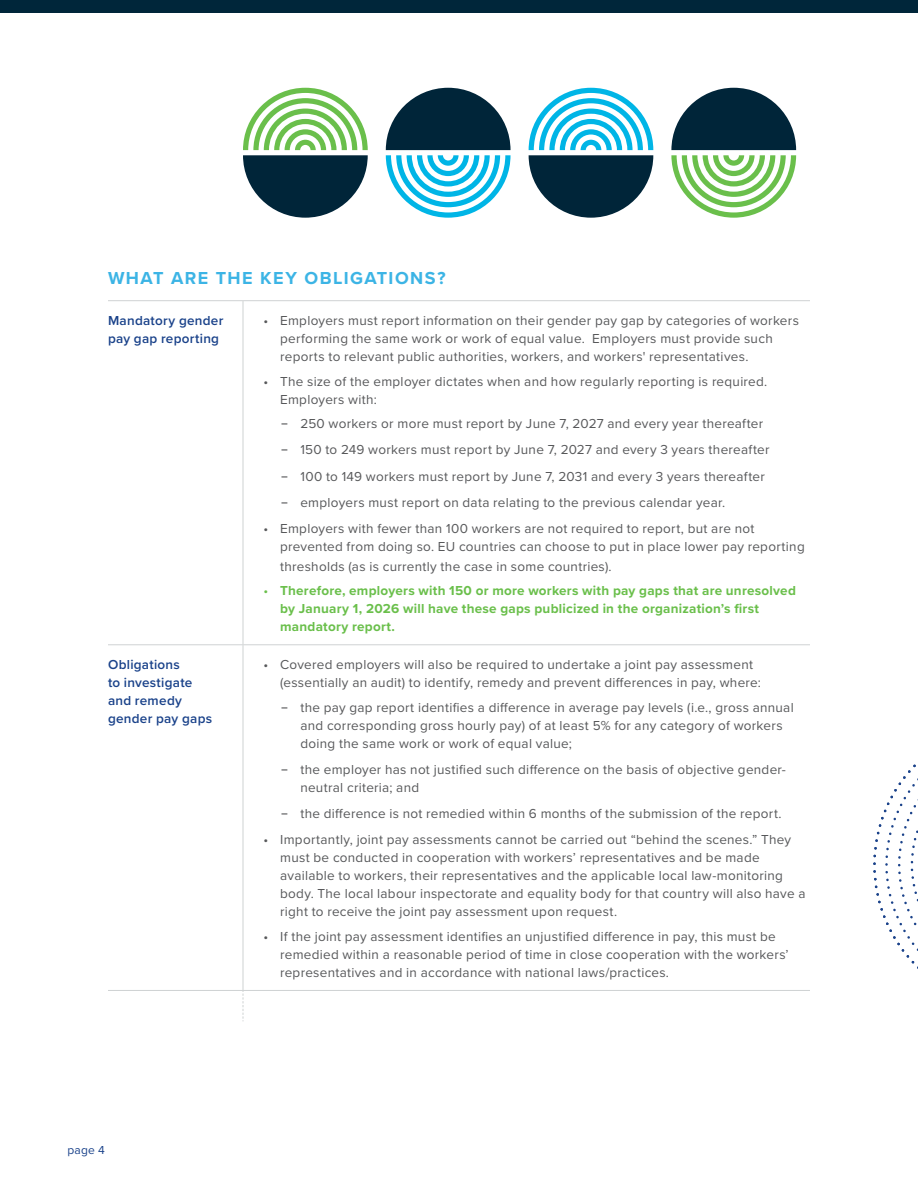
<style>
.page{position:relative;width:918px;height:1188px;background:#fff}
.page>*{position:absolute;margin:0;border:0;box-sizing:border-box;transform-origin:0 0}
.SUBHEAD{font:700 18px "Proxima Nova";letter-spacing:.085em;color:#3cb4e5}
.t1{font:13.5px/18px "Proxima Nova";letter-spacing:.02em;color:#57585a}
.t2{font:700 13.5px/18px "Proxima Nova";letter-spacing:.02em;color:#6abf4b}
.Body_Copy{font:600 13.5px/18px "Proxima Nova";letter-spacing:.02em;color:#1a428a}
.t3{font:12px "Proxima Nova";color:#1a428a}
.s1{font-family:"Merriweather"}
.s2{font-weight:400}
</style>
<div class="page">
<div style="left:0;top:0;width:918px;height:14px;background:#00263a"></div>
<hr style="left:108px;top:300px;width:135px;height:1px;background:#cfd2d3">
<hr style="left:243px;top:300px;width:567px;height:1px;background:#cfd2d3">
<hr style="left:243px;top:301px;width:1px;height:343px;background:#cfd2d3">
<hr style="left:108px;top:644px;width:135px;height:1px;background:#cfd2d3">
<hr style="left:243px;top:644px;width:567px;height:1px;background:#cfd2d3">
<hr style="left:243px;top:645px;width:1px;height:345px;background:#cfd2d3">
<hr style="left:108px;top:990px;width:135px;height:1px;background:#cfd2d3">
<hr style="left:243px;top:990px;width:567px;height:1px;background:#cfd2d3">
<svg style="left:243px;top:991px;width:1px;height:30px"></svg>
<svg style="left:386px;top:88px;width:125px;height:130px"></svg>
<svg style="left:671px;top:88px;width:125px;height:130px"></svg>
<svg style="left:243px;top:88px;width:125px;height:130px"></svg>
<svg style="left:529px;top:88px;width:124px;height:130px"></svg>
<svg style="left:873px;top:764px;width:45px;height:205px"></svg>
<p class="SUBHEAD" style="left:108px;top:265px;width:339px">WHAT ARE THE KEY OBLIGATIONS?</p>
<p class="Body_Copy" style="left:108px;top:311px;width:117px">Mandatory gender pay gap reporting</p>
<p class="t1" style="left:280px;top:311px;width:520px;text-indent:-16px">• Employers must report information on their gender pay gap by categories of workers performing the same work or work of equal value. Employers must provide such reports to relevant public authorities, workers, and workers' representatives.</p>
<p class="t1" style="left:280px;top:371px;width:489px;text-indent:-16px">• The size of the employer dictates when and how regularly reporting is required.<br>Employers with:</p>
<p class="t1" style="left:280px;top:414px;width:485px"><span class="s1">-</span> 250 workers or more must report by June 7, 2027 and every year thereafter</p>
<p class="t1" style="left:280px;top:440px;width:491px"><span class="s1">-</span> 150 to 249 workers must report by June 7, 2027 and every 3 years thereafter</p>
<p class="t1" style="left:280px;top:467px;width:486px"><span class="s1">-</span> 100 to 149 workers must report by June 7, 2031 and every 3 years thereafter</p>
<p class="t1" style="left:280px;top:493px;width:447px"><span class="s1">-</span> employers must report on data relating to the previous calendar year.</p>
<p class="t1" style="left:280px;top:519px;width:526px;text-indent:-16px">• Employers with fewer than 100 workers are not required to report, but are not prevented from doing so. EU countries can choose to put in place lower pay reporting</p>
<p class="t1" style="left:280px;top:556px;width:333px">thresholds (as is currently the case in some countries).</p>
<p class="t2" style="left:280px;top:581px;width:517px;text-indent:-16px"><span class="s2">•</span> Therefore, employers with 150 or more workers with pay gaps that are unresolved by January 1, 2026 will have these gaps publicized in the organization’s first mandatory report.</p>
<p class="Body_Copy" style="left:108px;top:655px;width:106px">Obligations<br>to investigate and remedy gender pay gaps</p>
<p class="t1" style="left:280px;top:655px;width:482px;text-indent:-16px">• Covered employers will also be required to undertake a joint pay assessment (essentially an audit) to identify, remedy and prevent differences in pay, where:</p>
<p class="t1" style="left:300px;top:698px;width:495px;text-indent:-20px"><span class="s1">-</span> the pay gap report identifies a difference in average pay levels (i.e., gross annual and corresponding gross hourly pay) of at least 5% for any category of workers doing the same work or work of equal value;</p>
<p class="t1" style="left:300px;top:760px;width:487px;text-indent:-20px"><span class="s1">-</span> the employer has not justified such difference on the basis of objective gender&shy;neutral criteria; and</p>
<p class="t1" style="left:280px;top:804px;width:503px"><span class="s1">-</span> the difference is not remedied within 6 months of the submission of the report.</p>
<p class="t1" style="left:280px;top:830px;width:527px;text-indent:-16px">• Importantly, joint pay assessments cannot be carried out “behind the scenes.” They must be conducted in cooperation with workers’ representatives and be made available to workers, their representatives and the applicable local law-monitoring body. The local labour inspectorate and equality body for that country will also have a right to receive the joint pay assessment upon request.</p>
<p class="t1" style="left:280px;top:927px;width:510px;text-indent:-16px">• If the joint pay assessment identifies an unjustified difference in pay, this must be remedied within a reasonable period of time in close cooperation with the workers’ representatives and in accordance with national laws/practices.</p>
<p class="t3" style="left:68px;top:1141px;width:39px">page 4</p>
</div>
